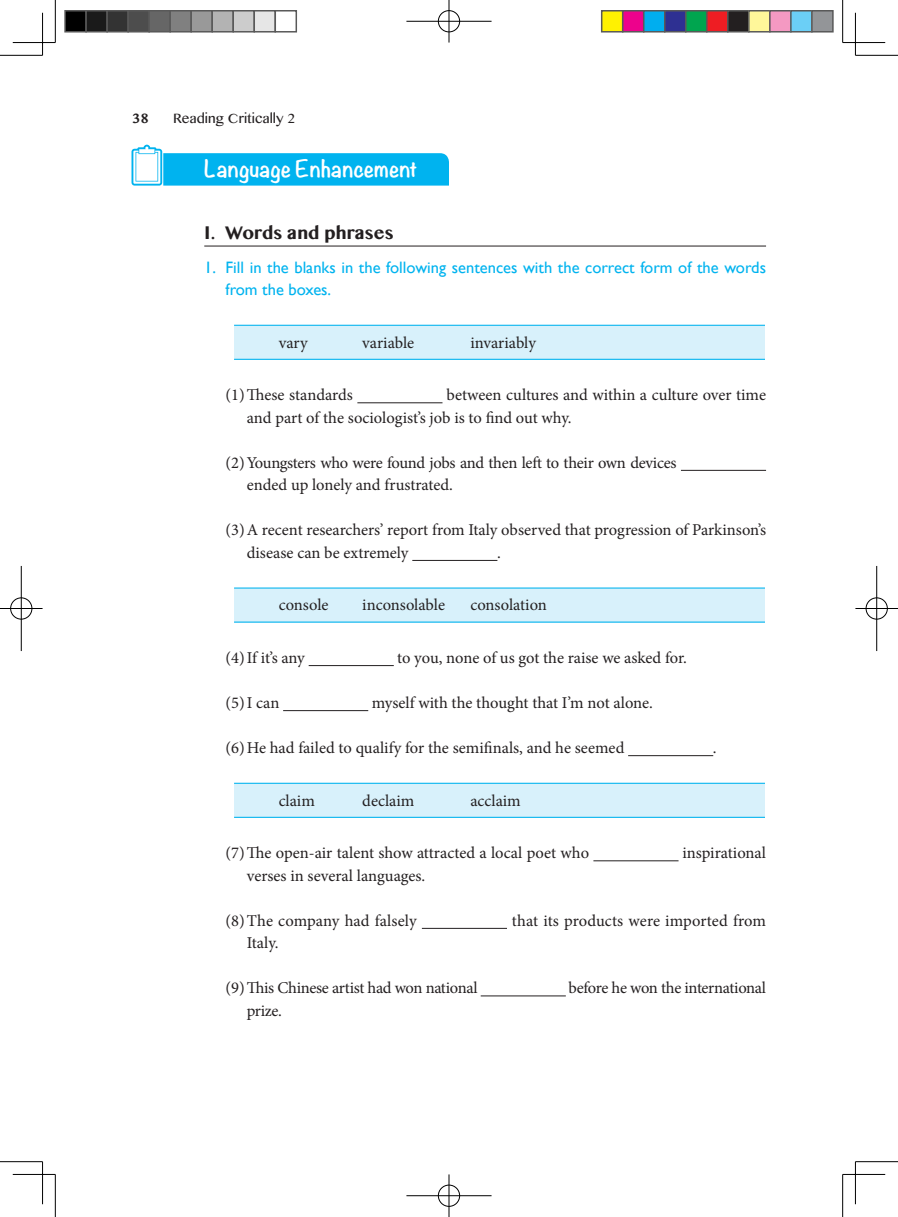
<style>
.page{position:relative;width:898px;height:1217px;background:#fff}
.page>*{position:absolute;margin:0;border:0;box-sizing:border-box;transform-origin:0 0}
.t1{font:700 21px "Noteworthy";color:#fff}
.t2{font:700 18px "Malayalam MN";color:#231f20}
.t3{font:16.5px/22.5px "Minion Pro";letter-spacing:-.005em;color:#231f20}
.t4{font:16.5px/22.5px "Gill Sans";color:#00b3ef}
.t5{font:16.5px "Minion Pro";letter-spacing:-.025em;color:#231f20}
.t6{font:13.5px "Malayalam MN";color:#231f20}
.t7{font:700 13.5px "Malayalam MN";color:#231f20}
</style>
<div class="page">
<svg style="left:131px;top:145px;width:318px;height:40px"></svg>
<hr style="left:204px;top:245px;width:561px;height:1px;background:#231f20">
<div style="left:234px;top:325px;width:530px;height:34px;background:#d8f1fb"></div>
<hr style="left:234px;top:324px;width:530px;height:2px;background:#00b3ef">
<hr style="left:234px;top:359px;width:530px;height:1px;background:#00b3ef">
<hr style="left:357px;top:402px;width:85px;height:1px;background:#231f20">
<hr style="left:680px;top:470px;width:85px;height:1px;background:#231f20">
<hr style="left:412px;top:560px;width:85px;height:1px;background:#231f20">
<div style="left:234px;top:588px;width:530px;height:34px;background:#d8f1fb"></div>
<hr style="left:234px;top:587px;width:530px;height:1px;background:#00b3ef">
<hr style="left:234px;top:621px;width:530px;height:1px;background:#00b3ef">
<hr style="left:308px;top:665px;width:85px;height:1px;background:#231f20">
<hr style="left:283px;top:710px;width:85px;height:1px;background:#231f20">
<hr style="left:628px;top:755px;width:85px;height:1px;background:#231f20">
<div style="left:234px;top:783px;width:530px;height:34px;background:#d8f1fb"></div>
<hr style="left:234px;top:782px;width:530px;height:1px;background:#00b3ef">
<hr style="left:234px;top:816px;width:530px;height:1px;background:#00b3ef">
<hr style="left:593px;top:860px;width:85px;height:1px;background:#231f20">
<hr style="left:422px;top:927px;width:85px;height:1px;background:#231f20">
<hr style="left:480px;top:995px;width:85px;height:1px;background:#231f20">
<hr style="left:0;top:55px;width:43px;height:1px;background:#000">
<hr style="left:855px;top:55px;width:42px;height:1px;background:#000">
<hr style="left:0;top:1161px;width:43px;height:1px;background:#000">
<hr style="left:855px;top:1161px;width:42px;height:1px;background:#000">
<hr style="left:55px;top:0;width:1px;height:43px;background:#000">
<hr style="left:55px;top:1174px;width:1px;height:42px;background:#000">
<hr style="left:842px;top:0;width:1px;height:43px;background:#000">
<hr style="left:842px;top:1174px;width:1px;height:42px;background:#000">
<hr style="left:13px;top:42px;width:42px;height:1px;background:#000">
<hr style="left:842px;top:42px;width:42px;height:1px;background:#000">
<hr style="left:13px;top:1173px;width:42px;height:1px;background:#000">
<hr style="left:842px;top:1173px;width:42px;height:1px;background:#000">
<hr style="left:42px;top:13px;width:1px;height:42px;background:#000">
<hr style="left:42px;top:1161px;width:1px;height:42px;background:#000">
<hr style="left:854px;top:13px;width:1px;height:42px;background:#000">
<hr style="left:854px;top:1161px;width:1px;height:42px;background:#000">
<div style="left:437px;top:10px;width:23px;height:23px;border:2px solid #fff;border-radius:50%"></div>
<hr style="left:406px;top:20px;width:85px;height:2px;background:#fff">
<hr style="left:448px;top:0;width:2px;height:43px;background:#fff">
<div style="left:438px;top:10px;width:21px;height:22px;border:1px solid #000;border-radius:50%"></div>
<hr style="left:406px;top:21px;width:85px;height:1px;background:#000">
<hr style="left:448px;top:0;width:1px;height:43px;background:#000">
<div style="left:437px;top:1183px;width:23px;height:23px;border:2px solid #fff;border-radius:50%"></div>
<hr style="left:406px;top:1194px;width:85px;height:2px;background:#fff">
<hr style="left:448px;top:1174px;width:2px;height:42px;background:#fff">
<div style="left:438px;top:1184px;width:21px;height:22px;border:1px solid #000;border-radius:50%"></div>
<hr style="left:406px;top:1195px;width:85px;height:1px;background:#000">
<hr style="left:448px;top:1174px;width:1px;height:42px;background:#000">
<div style="left:10px;top:596px;width:23px;height:24px;border:2px solid #fff;border-radius:50%"></div>
<hr style="left:0;top:607px;width:43px;height:2px;background:#fff">
<hr style="left:20px;top:566px;width:2px;height:85px;background:#fff">
<div style="left:10px;top:597px;width:22px;height:22px;border:1px solid #000;border-radius:50%"></div>
<hr style="left:0;top:608px;width:43px;height:1px;background:#000">
<hr style="left:21px;top:566px;width:1px;height:85px;background:#000">
<div style="left:864px;top:596px;width:23px;height:24px;border:2px solid #fff;border-radius:50%"></div>
<hr style="left:855px;top:607px;width:42px;height:2px;background:#fff">
<hr style="left:875px;top:566px;width:2px;height:85px;background:#fff">
<div style="left:865px;top:597px;width:22px;height:22px;border:1px solid #000;border-radius:50%"></div>
<hr style="left:855px;top:608px;width:42px;height:1px;background:#000">
<hr style="left:876px;top:566px;width:1px;height:85px;background:#000">
<div style="left:65px;top:11px;width:21px;height:21px;background:#000"></div>
<div style="left:64px;top:10px;width:23px;height:23px;border:2px solid #595959"></div>
<div style="left:86px;top:11px;width:21px;height:21px;background:#1a1a1a"></div>
<div style="left:85px;top:10px;width:23px;height:23px;border:2px solid #595959"></div>
<div style="left:107px;top:11px;width:21px;height:21px;background:#333"></div>
<div style="left:106px;top:10px;width:23px;height:23px;border:2px solid #595959"></div>
<div style="left:128px;top:11px;width:21px;height:21px;background:#4d4d4d"></div>
<div style="left:127px;top:10px;width:23px;height:23px;border:2px solid #595959"></div>
<div style="left:149px;top:11px;width:21px;height:21px;background:#666"></div>
<div style="left:148px;top:10px;width:23px;height:23px;border:2px solid #595959"></div>
<div style="left:170px;top:11px;width:21px;height:21px;background:#808080"></div>
<div style="left:169px;top:10px;width:23px;height:23px;border:2px solid #595959"></div>
<div style="left:191px;top:11px;width:21px;height:21px;background:#999"></div>
<div style="left:190px;top:10px;width:23px;height:23px;border:2px solid #595959"></div>
<div style="left:212px;top:11px;width:21px;height:21px;background:#b3b3b3"></div>
<div style="left:211px;top:10px;width:23px;height:23px;border:2px solid #595959"></div>
<div style="left:233px;top:11px;width:21px;height:21px;background:#ccc"></div>
<div style="left:232px;top:10px;width:23px;height:23px;border:2px solid #595959"></div>
<div style="left:254px;top:11px;width:21px;height:21px;background:#e6e6e6"></div>
<div style="left:253px;top:10px;width:23px;height:23px;border:2px solid #595959"></div>
<div style="left:274px;top:10px;width:23px;height:23px;border:2px solid #595959"></div>
<div style="left:601px;top:11px;width:21px;height:21px;background:#fff101"></div>
<div style="left:600px;top:10px;width:23px;height:23px;border:2px solid #595959"></div>
<div style="left:622px;top:11px;width:21px;height:21px;background:#ed028c"></div>
<div style="left:621px;top:10px;width:23px;height:23px;border:2px solid #595959"></div>
<div style="left:643px;top:11px;width:21px;height:21px;background:#00aeef"></div>
<div style="left:642px;top:10px;width:23px;height:23px;border:2px solid #595959"></div>
<div style="left:664px;top:11px;width:21px;height:21px;background:#2e3092"></div>
<div style="left:663px;top:10px;width:23px;height:23px;border:2px solid #595959"></div>
<div style="left:685px;top:11px;width:21px;height:21px;background:#00a54f"></div>
<div style="left:684px;top:10px;width:23px;height:23px;border:2px solid #595959"></div>
<div style="left:706px;top:11px;width:21px;height:21px;background:#ee1d23"></div>
<div style="left:705px;top:10px;width:23px;height:23px;border:2px solid #595959"></div>
<div style="left:727px;top:11px;width:21px;height:21px;background:#231f20"></div>
<div style="left:726px;top:10px;width:23px;height:23px;border:2px solid #595959"></div>
<div style="left:748px;top:11px;width:21px;height:21px;background:#fff79a"></div>
<div style="left:747px;top:10px;width:23px;height:23px;border:2px solid #595959"></div>
<div style="left:769px;top:11px;width:21px;height:21px;background:#f499c2"></div>
<div style="left:768px;top:10px;width:23px;height:23px;border:2px solid #595959"></div>
<div style="left:790px;top:11px;width:21px;height:21px;background:#6bcff6"></div>
<div style="left:789px;top:10px;width:23px;height:23px;border:2px solid #595959"></div>
<div style="left:811px;top:11px;width:21px;height:21px;background:#939598"></div>
<div style="left:810px;top:10px;width:23px;height:23px;border:2px solid #595959"></div>
<p class="t7" style="left:132px;top:110px;width:19px">38</p>
<p class="t6" style="left:173px;top:110px;width:123px">Reading Critically 2</p>
<p class="t1" style="left:204px;top:150px;width:214px">Language Enhancement</p>
<p class="t2" style="left:204px;top:220px;width:191px">I. Words and phrases</p>
<p class="t4" style="left:225px;top:256px;width:542px;text-indent:-21px">1. Fill in the blanks in the following sentences with the correct form of the words from the boxes.</p>
<p class="t3" style="left:278px;top:331px;width:30px">vary</p>
<p class="t3" style="left:362px;top:331px;width:53px">variable</p>
<p class="t3" style="left:470px;top:331px;width:67px">invariably</p>
<p class="t3" style="left:225px;top:383px;width:129px">(1)These standards</p>
<p class="t3" style="left:247px;top:383px;width:520px;text-indent:200px">between cultures and within a culture over time and part of the sociologist’s job is to find out why.</p>
<p class="t3" style="left:247px;top:451px;width:431px;text-indent:-21px">(2)Youngsters who were found jobs and then left to their own devices ended up lonely and frustrated.</p>
<p class="t3" style="left:247px;top:518px;width:520px;text-indent:-21px">(3)A recent researchers’ report from Italy observed that progression of Parkinson’s disease can be extremely</p>
<p class="t3" style="left:497px;top:541px;width:5px">.</p>
<p class="t3" style="left:278px;top:593px;width:51px">console</p>
<p class="t3" style="left:362px;top:593px;width:84px">inconsolable</p>
<p class="t3" style="left:470px;top:593px;width:78px">consolation</p>
<p class="t3" style="left:225px;top:646px;width:81px">(4)If it’s any</p>
<p class="t3" style="left:397px;top:646px;width:291px">to you, none of us got the raise we asked for.</p>
<p class="t3" style="left:225px;top:691px;width:55px">(5)I can</p>
<p class="t3" style="left:371px;top:691px;width:282px">myself with the thought that I’m not alone.</p>
<p class="t3" style="left:225px;top:736px;width:400px">(6)He had failed to qualify for the semifinals, and he seemed</p>
<p class="t3" style="left:712px;top:736px;width:5px">.</p>
<p class="t3" style="left:278px;top:789px;width:38px">claim</p>
<p class="t3" style="left:362px;top:789px;width:53px">declaim</p>
<p class="t3" style="left:470px;top:789px;width:52px">acclaim</p>
<p class="t3" style="left:225px;top:841px;width:365px">(7)The open-air talent show attracted a local poet who</p>
<p class="t3" style="left:682px;top:841px;width:85px">inspirational</p>
<p class="t3" style="left:247px;top:864px;width:180px">verses in several languages.</p>
<p class="t3" style="left:225px;top:909px;width:192px">(8)The company had falsely</p>
<p class="t3" style="left:511px;top:909px;width:255px">that its products were imported from</p>
<p class="t3" style="left:247px;top:931px;width:33px">Italy.</p>
<p class="t5" style="left:225px;top:976px;width:253px">(9)This Chinese artist had won national</p>
<p class="t5" style="left:568px;top:976px;width:199px">before he won the international</p>
<p class="t3" style="left:247px;top:999px;width:37px">prize.</p>
</div>
